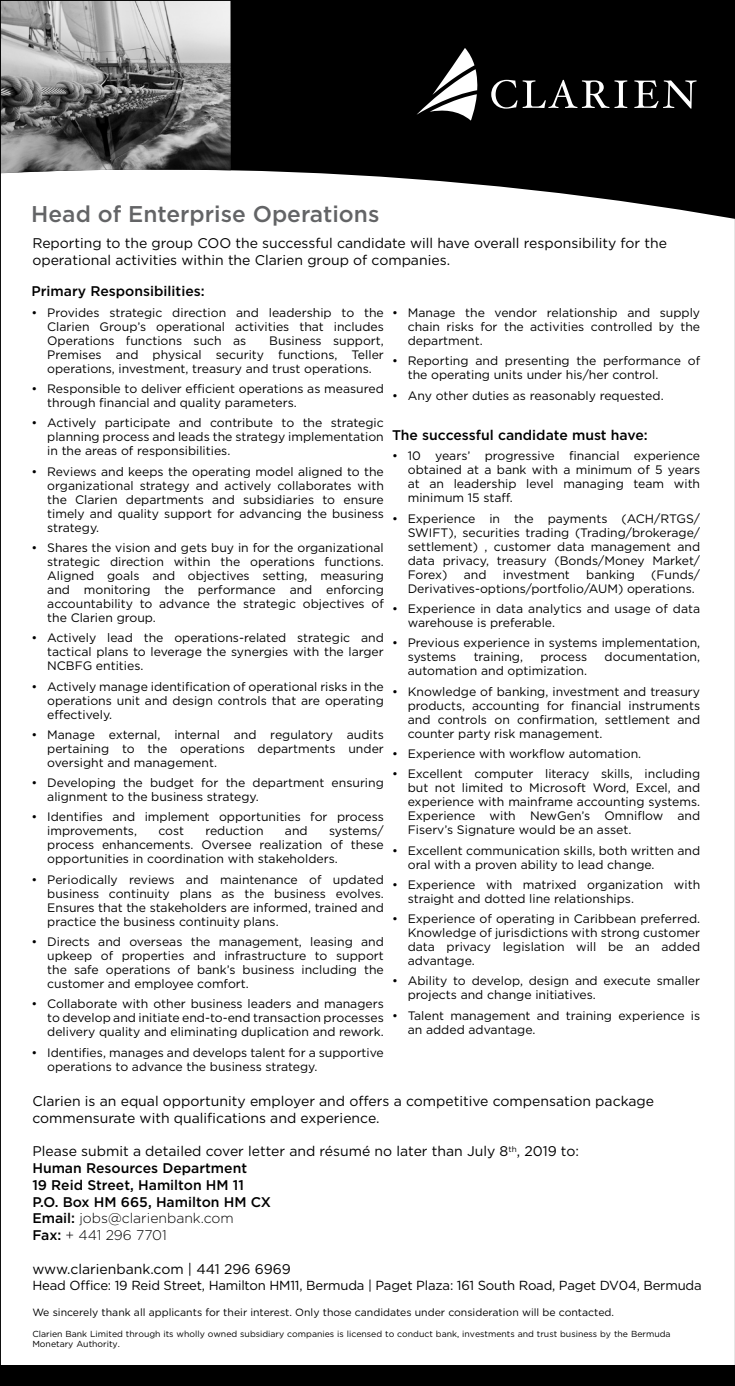
<style>
.page{position:relative;width:735px;height:1386px;background:#fff}
.page>*{position:absolute;margin:0;border:0;box-sizing:border-box;transform-origin:0 0}
.t1{font:500 22.75px "Gotham";color:#636466}
.t2{font:14px/16.8px "Gotham";color:#000}
.t3{font:500 14px/16.8px "Gotham";color:#000}
.t4{font:13.12px "Gotham";letter-spacing:-.015em;color:#000}
.t5{font:12.25px/14px "Gotham";color:#000;text-align:justify}
.t6{font:10.5px "Gotham";color:#000}
.t7{font:8.75px/10.5px "Gotham";color:#000}
.s1{font-weight:400}
.s2{font-weight:300}
</style>
<div class="page">
<svg style="left:2px;top:2px;width:731px;height:217px;fill:#000"></svg>
<svg style="left:417px;top:48px;width:61px;height:73px"></svg>
<svg style="left:491px;top:80px;width:136px;height:29px"></svg>
<svg style="left:634px;top:80px;width:63px;height:29px;background:#404040"></svg>
<img style="left:2px;top:2px;width:229px;height:171px">
<div style="left:0;top:1366px;width:735px;height:20px;background:#000"></div>
<h1 class="t1" style="left:31px;top:199px;width:350px">Head of Enterprise Operations</h1>
<p class="t2" style="left:32px;top:235px;width:636px">Reporting to the group COO the successful candidate will have overall responsibility for the operational activities within the Clarien group of companies.</p>
<p class="t3" style="left:32px;top:283px;width:175px">Primary Responsibilities:</p>
<p class="t5" style="left:47px;top:305px;width:338px;text-indent:-16px">• Provides strategic direction and leadership to the Clarien Group’s operational activities that includes Operations functions such as</p>
<p class="t5" style="left:408px;top:305px;width:294px;text-indent:-16px">• Manage the vendor relationship and supply chain risks for the activities controlled by the department.</p>
<p class="t5" style="left:408px;top:354px;width:294px;text-indent:-16px">• Reporting and presenting the performance of the operating units under his/her control.</p>
<p class="t5" style="left:392px;top:388px;width:273px">• Any other duties as reasonably requested.</p>
<p class="t3" style="left:392px;top:427px;width:257px">The successful candidate must have:</p>
<p class="t5" style="left:408px;top:449px;width:294px;text-indent:-16px">• 10 years’ progressive financial experience obtained at a bank with a minimum of 5 years at an leadership level managing team with minimum 15 staff.</p>
<p class="t5" style="left:408px;top:511px;width:294px;text-indent:-16px">• Experience in the payments (ACH/RTGS/ SWIFT), securities trading (Trading/brokerage/ settlement) , customer data management and data privacy, treasury (Bonds/Money Market/ Forex)</p>
<p class="t5" style="left:47px;top:333px;width:338px;text-indent:222px">Business support, Premises and physical security functions, Teller operations, investment, treasury and trust operations.</p>
<p class="t5" style="left:47px;top:381px;width:338px;text-indent:-16px">• Responsible to deliver efficient operations as measured through financial and quality parameters.</p>
<p class="t5" style="left:47px;top:416px;width:338px;text-indent:-16px">• Actively participate and contribute to the strategic planning process and leads the strategy implementation in the areas of responsibilities.</p>
<p class="t5" style="left:47px;top:464px;width:338px;text-indent:-16px">• Reviews and keeps the operating model aligned to the organizational strategy and actively collaborates with the Clarien departments and subsidiaries to ensure timely and quality support for advancing the business strategy.</p>
<p class="t5" style="left:47px;top:540px;width:338px;text-indent:-16px">• Shares the vision and gets buy in for the organizational strategic direction within the operations functions.<br>Aligned goals and objectives setting, measuring and monitoring the performance and enforcing accountability to advance the strategic objectives of the Clarien group.</p>
<p class="t5" style="left:47px;top:631px;width:338px;text-indent:-16px">• Actively lead the operations-related strategic and tactical plans to leverage the synergies with the larger NCBFG entities.</p>
<p class="t5" style="left:47px;top:679px;width:338px;text-indent:-16px">• Actively manage identification of operational risks in the operations unit and design controls that are operating effectively.</p>
<p class="t5" style="left:47px;top:727px;width:338px;text-indent:-16px">• Manage external, internal and regulatory audits pertaining to the operations departments under oversight and management.</p>
<p class="t5" style="left:47px;top:776px;width:338px;text-indent:-16px">• Developing the budget for the department ensuring alignment to the business strategy.</p>
<p class="t5" style="left:47px;top:810px;width:338px;text-indent:-16px">• Identifies and implement opportunities for process improvements,</p>
<p class="t5" style="left:408px;top:567px;width:294px;text-indent:244px">(Funds/<br>Derivatives-options/portfolio/AUM) operations.</p>
<p class="t5" style="left:408px;top:601px;width:294px;text-indent:-16px">• Experience in data analytics and usage of data warehouse is preferable.</p>
<p class="t5" style="left:408px;top:636px;width:294px;text-indent:-16px">• Previous experience in systems implementation, systems</p>
<p class="t5" style="left:464px;top:567px;width:24px">and</p>
<p class="t5" style="left:503px;top:567px;width:68px">investment</p>
<p class="t5" style="left:586px;top:567px;width:50px">banking</p>
<p class="t5" style="left:474px;top:650px;width:51px">training,</p>
<p class="t5" style="left:540px;top:650px;width:48px">process</p>
<p class="t5" style="left:605px;top:650px;width:97px">documentation,</p>
<p class="t5" style="left:408px;top:664px;width:181px">automation and optimization.</p>
<p class="t5" style="left:408px;top:684px;width:294px;text-indent:-16px">• Knowledge of banking, investment and treasury products, accounting for financial instruments and controls on confirmation, settlement and counter party risk management.</p>
<p class="t5" style="left:392px;top:746px;width:251px">• Experience with workflow automation.</p>
<p class="t5" style="left:408px;top:767px;width:294px;text-indent:-16px">• Excellent computer literacy skills, including but not limited to Microsoft Word, Excel, and experience with mainframe accounting systems.<br>Experience with NewGen’s Omniflow and Fiserv’s Signature would be an asset.</p>
<p class="t5" style="left:408px;top:843px;width:294px;text-indent:-16px">• Excellent communication skills, both written and oral with a proven ability to lead change.</p>
<p class="t5" style="left:408px;top:877px;width:294px;text-indent:-16px">• Experience with matrixed organization with straight and dotted line relationships.</p>
<p class="t5" style="left:408px;top:912px;width:294px;text-indent:-16px">• Experience of operating in Caribbean preferred.<br>Knowledge of jurisdictions with strong customer data privacy legislation will be an added advantage.</p>
<p class="t5" style="left:408px;top:974px;width:294px;text-indent:-16px">• Ability to develop, design and execute smaller projects and change initiatives.</p>
<p class="t5" style="left:408px;top:1008px;width:294px;text-indent:-16px">• Talent management and training experience is an added advantage.</p>
<p class="t5" style="left:47px;top:824px;width:338px;text-indent:282px">systems/ process enhancements. Oversee realization of these opportunities in coordination with stakeholders.</p>
<p class="t5" style="left:47px;top:872px;width:338px;text-indent:-16px">• Periodically reviews and maintenance of updated business continuity plans as the business evolves.<br>Ensures that the stakeholders are informed, trained and practice the business continuity plans.</p>
<p class="t5" style="left:47px;top:934px;width:338px;text-indent:-16px">• Directs and overseas the management, leasing and upkeep of properties and infrastructure to support the safe operations of bank’s business including the customer and employee comfort.</p>
<p class="t5" style="left:47px;top:997px;width:338px;text-indent:-16px">• Collaborate with other business leaders and managers to develop and initiate end-to-end transaction processes delivery quality and eliminating duplication and rework.</p>
<p class="t5" style="left:47px;top:1045px;width:338px;text-indent:-16px">• Identifies, manages and develops talent for a supportive operations to advance the business strategy.</p>
<p class="t5" style="left:158px;top:824px;width:27px">cost</p>
<p class="t5" style="left:205px;top:824px;width:60px">reduction</p>
<p class="t5" style="left:285px;top:824px;width:24px">and</p>
<p class="t2" style="left:32px;top:1092px;width:623px">Clarien is an equal opportunity employer and offers a competitive compensation package commensurate with qualifications and experience.</p>
<p class="t3" style="left:32px;top:1143px;width:548px"><span class="s1">Please submit a detailed cover letter and résumé no later than July 8</span><sup>th</sup><span class="s1">, 2019 to:<br></span>Human Resources Department<br>19 Reid Street, Hamilton HM 11<br>P.O. Box HM 665, Hamilton HM CX<br>Email: <span class="s2">jobs@clarienbank.com<br></span>Fax: <span class="s2">+ 441 296 7701</span></p>
<p class="t2" style="left:32px;top:1260px;width:260px">www.clarienbank.com | 441 296 6969</p>
<p class="t4" style="left:32px;top:1277px;width:671px">Head Office: 19 Reid Street, Hamilton HM11, Bermuda | Paget Plaza: 161 South Road, Paget DV04, Bermuda</p>
<p class="t6" style="left:32px;top:1305px;width:583px">We sincerely thank all applicants for their interest. Only those candidates under consideration will be contacted.</p>
<p class="t7" style="left:32px;top:1328px;width:640px">Clarien Bank Limited through its wholly owned subsidiary companies is licensed to conduct bank, investments and trust business by the Bermuda<br>Monetary Authority.</p>
</div>
